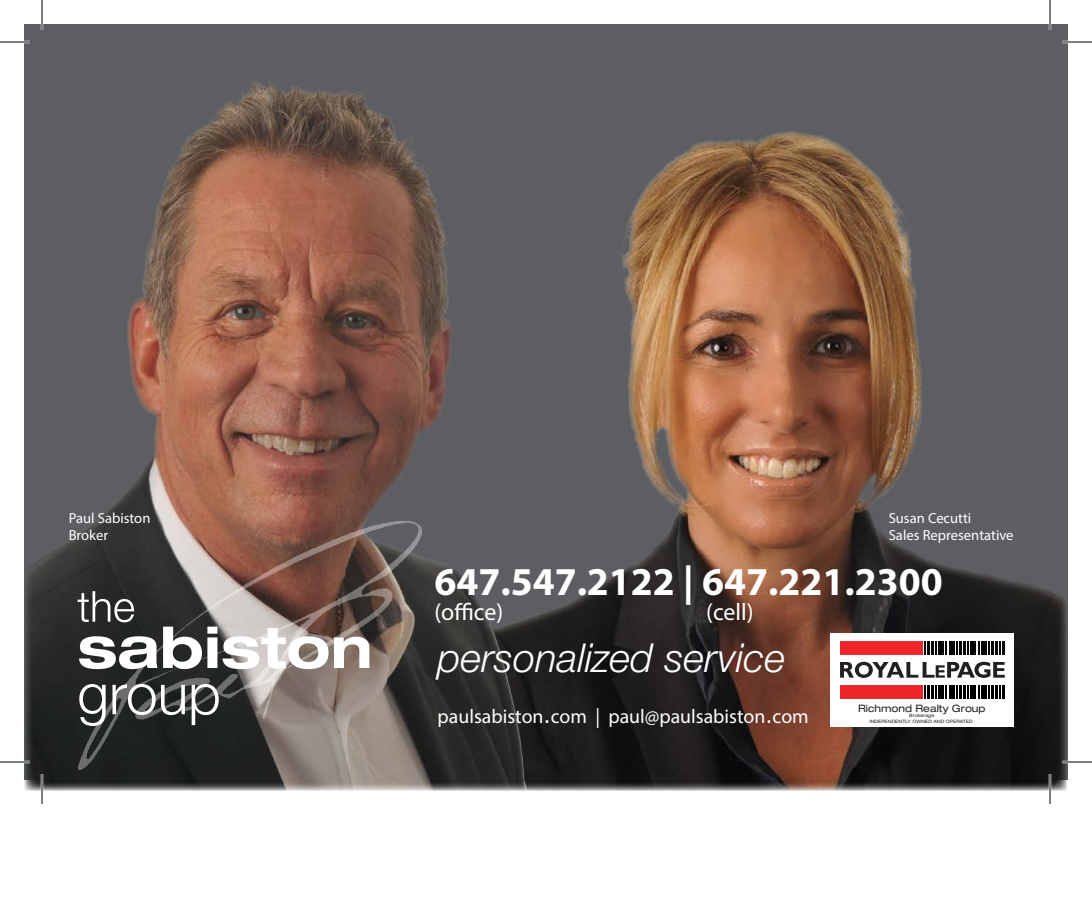
<style>
.page{position:relative;width:1092px;height:906px;background:#fff}
.page>*{position:absolute;margin:0;border:0;box-sizing:border-box;transform-origin:0 0}
.t1{font:italic 300 40px "Helvetica Neue LT Std";color:#fff}
.t2{font:700 39.6px "Myriad Pro";color:#fff}
.t3{font:24px "Myriad Pro";color:#fff}
.t4{font:19.8px "Myriad Pro";color:#fff}
.t5{font:14.6px/17.6px "Myriad Pro";color:#fff}
.t6{font:expanded 10.2px "Helvetica Neue LT Std";color:#231f20}
.t7{font:expanded 4.6px/5.4px "Helvetica Neue LT Std";color:#231f20;text-align:center}
.s1{font-family:"Verdana"}
</style>
<div class="page">
<img style="left:24px;top:24px;width:1042px;height:767px">
<svg style="left:135px;top:521px;width:287px;height:199px;background:#725c54"></svg>
<svg style="left:78px;top:591px;width:291px;height:179px;background:#716d6a"></svg>
<div style="left:830px;top:634px;width:183px;height:93px;background:#fff"></div>
<svg style="left:924px;top:641px;width:81px;height:14px"></svg>
<div style="left:840px;top:641px;width:82px;height:14px;background:#ee2529"></div>
<div style="left:840px;top:685px;width:82px;height:14px;background:#ee2529"></div>
<svg style="left:924px;top:685px;width:81px;height:14px"></svg>
<svg style="left:840px;top:662px;width:165px;height:16px"></svg>
<hr style="left:0;top:41px;width:30px;height:2px;background:#fff">
<hr style="left:1062px;top:41px;width:30px;height:2px;background:#fff">
<hr style="left:0;top:761px;width:30px;height:2px;background:#fff">
<hr style="left:1062px;top:761px;width:30px;height:2px;background:#fff">
<hr style="left:41px;top:0;width:2px;height:30px;background:#fff">
<hr style="left:41px;top:774px;width:2px;height:30px;background:#fff">
<hr style="left:1049px;top:0;width:2px;height:30px;background:#fff">
<hr style="left:1049px;top:774px;width:2px;height:30px;background:#fff">
<hr style="left:0;top:42px;width:30px;height:1px;background:#000">
<hr style="left:1062px;top:42px;width:30px;height:1px;background:#000">
<hr style="left:0;top:762px;width:30px;height:1px;background:#000">
<hr style="left:1062px;top:762px;width:30px;height:1px;background:#000">
<hr style="left:42px;top:0;width:1px;height:30px;background:#000">
<hr style="left:42px;top:774px;width:1px;height:30px;background:#000">
<hr style="left:1050px;top:0;width:1px;height:30px;background:#000">
<hr style="left:1050px;top:774px;width:1px;height:30px;background:#000">
<p class="t5" style="left:69px;top:509px;width:83px">Paul Sabiston<br>Broker</p>
<p class="t5" style="left:889px;top:509px;width:126px">Susan Cecutti<br>Sales Representative</p>
<h2 class="t2" style="left:434px;top:556px;width:510px">647.547.2122 | 647.221.2300</h2>
<h3 class="t3" style="left:434px;top:597px;width:70px">(office)</h3>
<h3 class="t3" style="left:706px;top:597px;width:49px">(cell)</h3>
<h1 class="t1" style="left:438px;top:634px;width:349px">personalized service</h1>
<h3 class="t4" style="left:438px;top:704px;width:373px">paulsabiston<span class="s1">.</span>com | paul@paulsabiston<span class="s1">.</span>com</h3>
<p class="t6" style="left:858px;top:702px;width:129px">Richmond Realty Group</p>
<p class="t7" style="left:869px;top:713px;width:105px">Brokerage<br>INDEPENDENTLY OWNED AND OPERATED</p>
</div>
